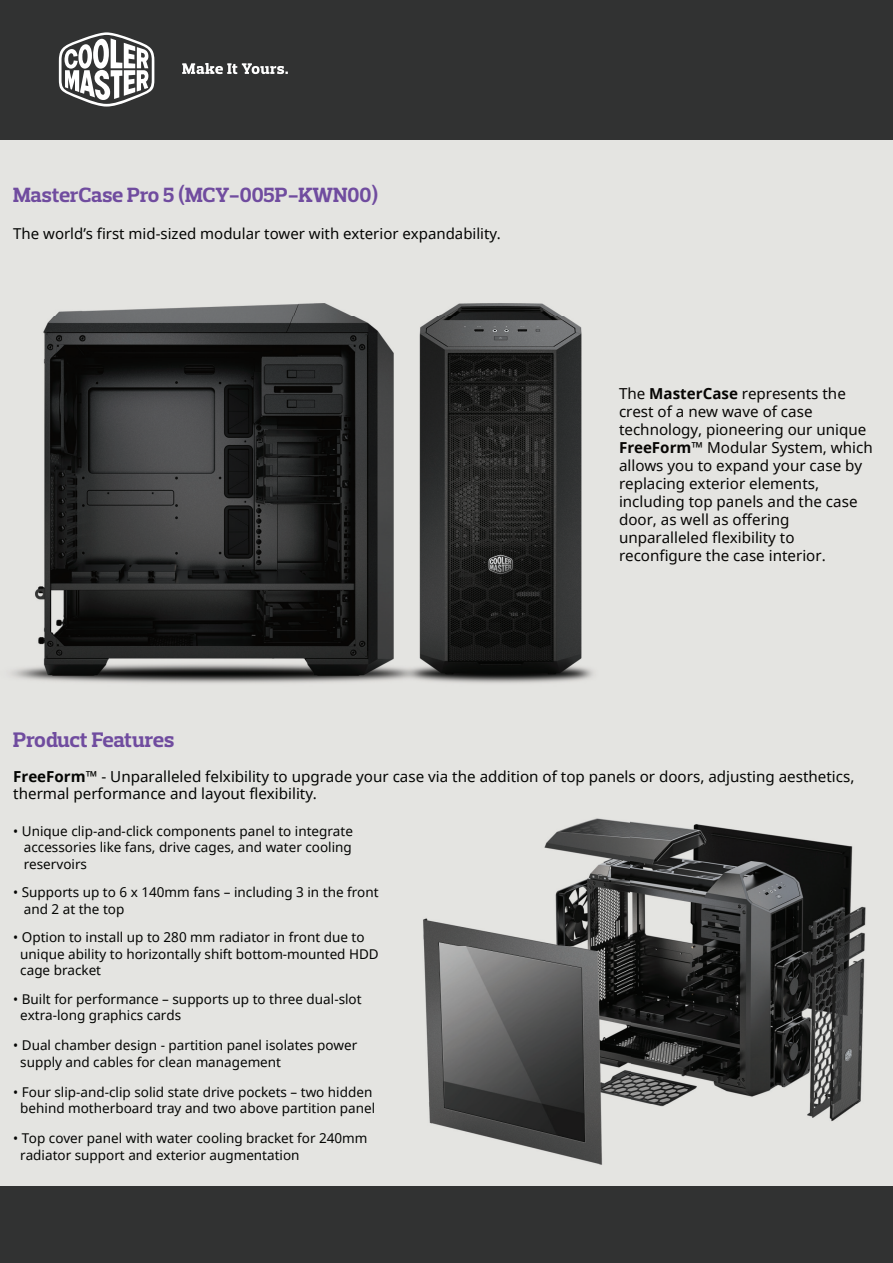
<style>
.page{position:relative;width:893px;height:1263px;background:#fff}
.page>*{position:absolute;margin:0;border:0;box-sizing:border-box;transform-origin:0 0}
.t1{font:700 21.45px "Prelo Slab";letter-spacing:-.01em;color:#704c9f}
.t2{font:700 21px "Prelo Slab";color:#704c9f}
.t3{font:15.15px/18px "Noto Sans";color:#070604}
.t4{font:15.15px/17.1px "Noto Sans";color:#040503}
.t5{font:15px "Noto Sans";color:#040503}
.t6{font:13.5px/16.5px "Noto Sans";color:#040503}
.s1{font-weight:700}
</style>
<div class="page">
<img style="left:0;top:139px;width:893px;height:1047px">
<div style="left:0;top:0;width:893px;height:139px;background:#313232"></div>
<img style="left:59px;top:32px;width:193px;height:75px">
<div style="left:0;top:1186px;width:893px;height:77px;background:#313232"></div>
<h2 class="t2" style="left:13px;top:182px;width:367px">MasterCase Pro 5 (MCY-005P-KWN00)</h2>
<p class="t5" style="left:13px;top:223px;width:489px">The world’s first mid-sized modular tower with exterior expandability.</p>
<p class="t3" style="left:619px;top:384px;width:255px">The <span class="s1">MasterCase</span> represents the crest of a new wave of case technology, pioneering our unique<br><span class="s1">FreeForm™</span> Modular System, which allows you to expand your case by replacing exterior elements, including top panels and the case door, as well as offering unparalleled flexibility to reconfigure the case interior.</p>
<h1 class="t1" style="left:13px;top:727px;width:163px">Product Features</h1>
<p class="t4" style="left:13px;top:767px;width:843px"><span class="s1">FreeForm™</span> - Unparalleled felxibility to upgrade your case via the addition of top panels or doors, adjusting aesthetics, thermal performance and layout flexibility.</p>
<p class="t6" style="left:24px;top:822px;width:331px;text-align:justify;text-indent:-11px">• Unique clip-and-click components panel to integrate accessories like fans, drive cages, and water cooling reservoirs</p>
<p class="t6" style="left:24px;top:883px;width:356px;text-indent:-11px">• Supports up to 6 x 140mm fans – including 3 in the front and 2 at the top</p>
<p class="t6" style="left:20px;top:928px;width:360px;text-indent:-7px">• Option to install up to 280 mm radiator in front due to unique ability to horizontally shift bottom-mounted HDD cage bracket</p>
<p class="t6" style="left:20px;top:990px;width:343px;text-indent:-7px">• Built for performance – supports up to three dual-slot extra-long graphics cards</p>
<p class="t6" style="left:20px;top:1036px;width:338px;text-indent:-7px">• Dual chamber design - partition panel isolates power supply and cables for clean management</p>
<p class="t6" style="left:13px;top:1083px;width:363px;text-align:center">• Four slip-and-clip solid state drive pockets – two hidden behind motherboard tray and two above partition panel</p>
<p class="t6" style="left:20px;top:1129px;width:349px;text-indent:-7px">• Top cover panel with water cooling bracket for 240mm radiator support and exterior augmentation</p>
</div>
